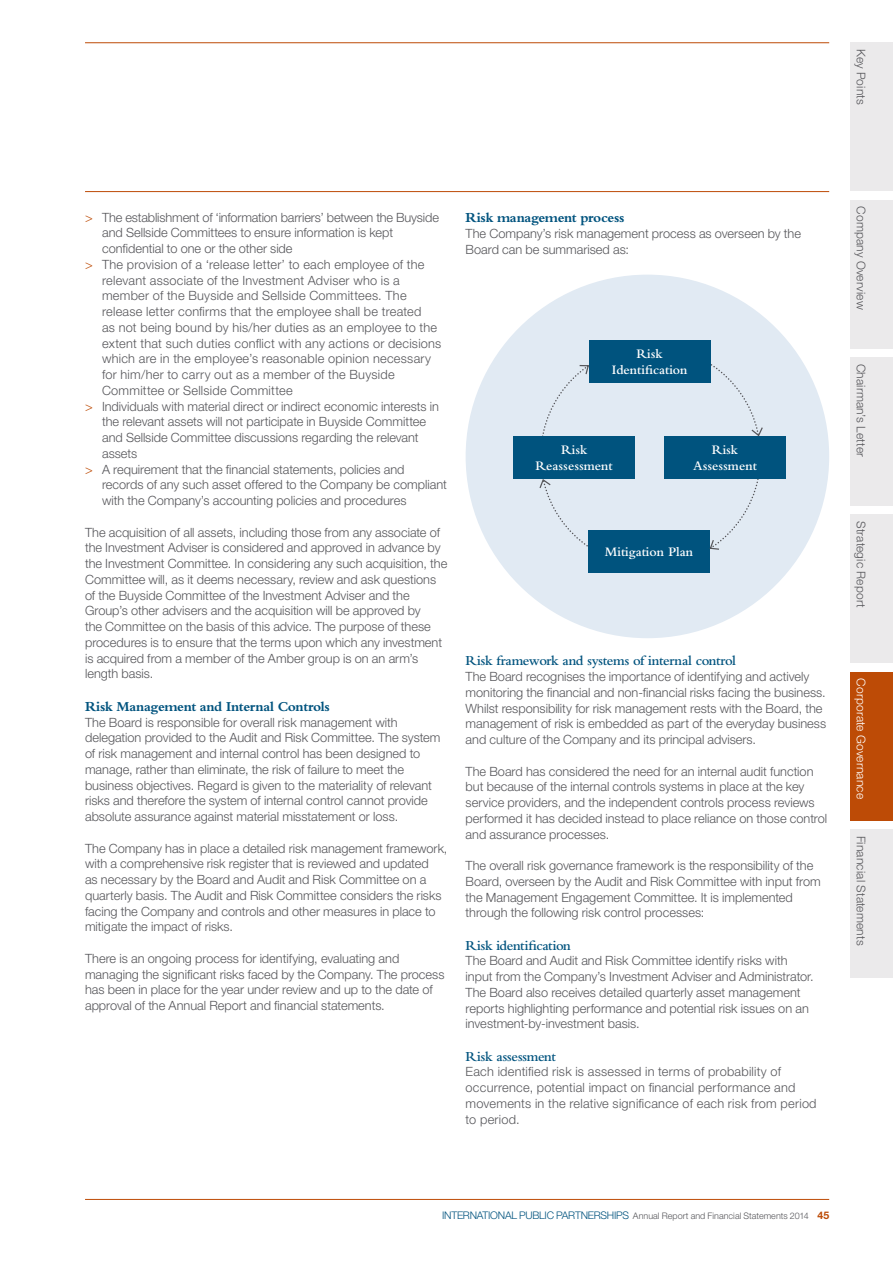
<style>
.page{position:relative;width:893px;height:1263px;background:#fff}
.page>*{position:absolute;margin:0;border:0;box-sizing:border-box;transform-origin:0 0}
.t1{font:600 14.25px "Bembo Std";letter-spacing:-.03em;color:#00537e}
.t2{font:700 14.25px "Bembo Std";letter-spacing:-.025em;color:#00537e}
.t3{font:600 13.5px/16.5px "Bembo Std";color:#fff;text-align:center}
.t4{font:300 12.75px/15.8px "Helvetica Neue LT Std";color:#56565a}
.t5{font:300 12.75px/15.8px "Helvetica Neue LT Std";letter-spacing:.02em;color:#56565a}
.t6{font:300 12px "Helvetica Neue LT Std";letter-spacing:.015em;color:#56565a}
.t7{font:300 12px "Helvetica Neue LT Std";letter-spacing:.015em;color:#fff}
.t8{font:300 9px "Helvetica Neue LT Std";letter-spacing:.005em;color:#56565a}
.s1{color:#bd4b06}
.s2{font-size:10.5px;color:#00537e}
.s3{font-weight:700;font-size:10.5px;color:#bd4b06}
</style>
<div class="page">
<hr style="left:85px;top:42px;width:744px;height:1px;background:#bd4b06">
<hr style="left:85px;top:1199px;width:744px;height:1px;background:#bd4b06">
<hr style="left:85px;top:191px;width:744px;height:1px;background:#bd4b06">
<div style="left:850px;top:43px;width:43px;height:148px;background:#ebeaeb"></div>
<div style="left:850px;top:514px;width:43px;height:149px;background:#ebeaeb"></div>
<div style="left:850px;top:200px;width:43px;height:149px;background:#ebeaeb"></div>
<div style="left:850px;top:672px;width:43px;height:149px;background:#bd4b06"></div>
<div style="left:850px;top:357px;width:43px;height:149px;background:#ebeaeb"></div>
<div style="left:850px;top:829px;width:43px;height:149px;background:#ebeaeb"></div>
<div style="left:466px;top:275px;width:363px;height:363px;background:#e1eaf3;border-radius:50%"></div>
<div style="left:589px;top:340px;width:121px;height:43px;background:#00537e"></div>
<div style="left:588px;top:530px;width:122px;height:43px;background:#00537e"></div>
<div style="left:514px;top:436px;width:121px;height:43px;background:#00537e"></div>
<div style="left:664px;top:436px;width:122px;height:43px;background:#00537e"></div>
<svg style="left:539px;top:345px;width:224px;height:205px"></svg>
<p class="t6" style="left:868px;top:49px;width:57px;rotate:90deg">Key Points</p>
<p class="t4" style="left:85px;top:209px;width:355px"><span class="s1">&gt;</span> The establishment of ‘information barriers’ between the Buyside</p>
<p class="t4" style="left:102px;top:225px;width:293px">and Sellside Committees to ensure information is kept</p>
<p class="t4" style="left:102px;top:241px;width:192px">confidential to one or the other side</p>
<p class="t5" style="left:85px;top:256px;width:341px"><span class="s1">&gt;</span> The provision of a ‘release letter’ to each employee of the</p>
<p class="t5" style="left:102px;top:272px;width:299px">relevant associate of the Investment Adviser who is a</p>
<p class="t5" style="left:102px;top:288px;width:306px">member of the Buyside and Sellside Committees. The</p>
<p class="t5" style="left:102px;top:304px;width:321px">release letter confirms that the employee shall be treated</p>
<p class="t5" style="left:102px;top:319px;width:337px">as not being bound by his/her duties as an employee to the</p>
<p class="t5" style="left:102px;top:335px;width:341px">extent that such duties conflict with any actions or decisions</p>
<p class="t5" style="left:102px;top:351px;width:331px">which are in the employee’s reasonable opinion necessary</p>
<p class="t5" style="left:102px;top:366px;width:294px">for him/her to carry out as a member of the Buyside</p>
<p class="t5" style="left:102px;top:382px;width:192px">Committee or Sellside Committee</p>
<p class="t4" style="left:85px;top:398px;width:356px"><span class="s1">&gt;</span> Individuals with material direct or indirect economic interests in</p>
<p class="t4" style="left:102px;top:414px;width:326px">the relevant assets will not participate in Buyside Committee</p>
<p class="t4" style="left:102px;top:429px;width:318px">and Sellside Committee discussions regarding the relevant</p>
<p class="t4" style="left:102px;top:445px;width:37px">assets</p>
<p class="t4" style="left:85px;top:461px;width:321px"><span class="s1">&gt;</span> A requirement that the financial statements, policies and</p>
<p class="t4" style="left:102px;top:477px;width:346px">records of any such asset offered to the Company be compliant</p>
<p class="t4" style="left:102px;top:492px;width:306px">with the Company’s accounting policies and procedures</p>
<p class="t4" style="left:85px;top:524px;width:364px">The acquisition of all assets, including those from any associate of the Investment Adviser is considered and approved in advance by the Investment Committee. In considering any such acquisition, the Committee will, as it deems necessary, review and ask questions of the Buyside Committee of the Investment Adviser and the Group’s other advisers and the acquisition will be approved by<br>the Committee on the basis of this advice. The purpose of these procedures is to ensure that the terms upon which any investment is acquired from a member of the Amber group is on an arm’s length basis.</p>
<p class="t2" style="left:85px;top:698px;width:246px">Risk Management and Internal Controls</p>
<p class="t4" style="left:85px;top:714px;width:357px">The Board is responsible for overall risk management with delegation provided to the Audit and Risk Committee. The system of risk management and internal control has been designed to manage, rather than eliminate, the risk of failure to meet the business objectives. Regard is given to the materiality of relevant risks and therefore the system of internal control cannot provide absolute assurance against material misstatement or loss.</p>
<p class="t4" style="left:85px;top:840px;width:364px">The Company has in place a detailed risk management framework, with a comprehensive risk register that is reviewed and updated<br>as necessary by the Board and Audit and Risk Committee on a quarterly basis. The Audit and Risk Committee considers the risks facing the Company and controls and other measures in place to mitigate the impact of risks.</p>
<p class="t4" style="left:85px;top:950px;width:361px">There is an ongoing process for identifying, evaluating and managing the significant risks faced by the Company. The process has been in place for the year under review and up to the date of approval of the Annual Report and financial statements.</p>
<p class="t2" style="left:466px;top:210px;width:160px">Risk management process</p>
<p class="t4" style="left:466px;top:225px;width:337px">The Company’s risk management process as overseen by the<br>Board can be summarised as:</p>
<p class="t3" style="left:612px;top:345px;width:77px">Risk<br>Identification</p>
<p class="t3" style="left:535px;top:441px;width:79px">Risk<br>Reassessment</p>
<p class="t3" style="left:693px;top:441px;width:65px">Risk<br>Assessment</p>
<p class="t3" style="left:605px;top:544px;width:90px">Mitigation Plan</p>
<p class="t1" style="left:466px;top:653px;width:272px">Risk framework and systems of internal control</p>
<p class="t4" style="left:466px;top:668px;width:362px">The Board recognises the importance of identifying and actively monitoring the financial and non-financial risks facing the business.<br>Whilst responsibility for risk management rests with the Board, the management of risk is embedded as part of the everyday business and culture of the Company and its principal advisers.</p>
<p class="t4" style="left:466px;top:763px;width:363px">The Board has considered the need for an internal audit function but because of the internal controls systems in place at the key service providers, and the independent controls process reviews performed it has decided instead to place reliance on those control and assurance processes.</p>
<p class="t4" style="left:466px;top:857px;width:357px">The overall risk governance framework is the responsibility of the Board, overseen by the Audit and Risk Committee with input from the Management Engagement Committee. It is implemented through the following risk control processes:</p>
<p class="t1" style="left:466px;top:937px;width:107px">Risk identification</p>
<p class="t4" style="left:466px;top:953px;width:349px">The Board and Audit and Risk Committee identify risks with input from the Company’s Investment Adviser and Administrator.<br>The Board also receives detailed quarterly asset management reports highlighting performance and potential risk issues on an investment-by-investment basis.</p>
<p class="t1" style="left:466px;top:1048px;width:92px">Risk assessment</p>
<p class="t5" style="left:466px;top:1064px;width:352px">Each identified risk is assessed in terms of probability of occurrence, potential impact on financial performance and movements in the relative significance of each risk from period to period.</p>
<p class="t6" style="left:868px;top:206px;width:105px;rotate:90deg">Company Overview</p>
<p class="t6" style="left:868px;top:364px;width:95px;rotate:90deg">Chairman’s Letter</p>
<p class="t6" style="left:868px;top:521px;width:88px;rotate:90deg">Strategic Report</p>
<p class="t7" style="left:868px;top:678px;width:122px;rotate:90deg">Corporate Governance</p>
<p class="t6" style="left:868px;top:836px;width:111px;rotate:90deg">Financial Statements</p>
<p class="t8" style="left:442px;top:1211px;width:389px"><span class="s2">INTERNATIONAL PUBLIC PARTNERSHIPS</span> Annual Report and Financial Statements 2014 <span class="s3">45</span></p>
</div>
